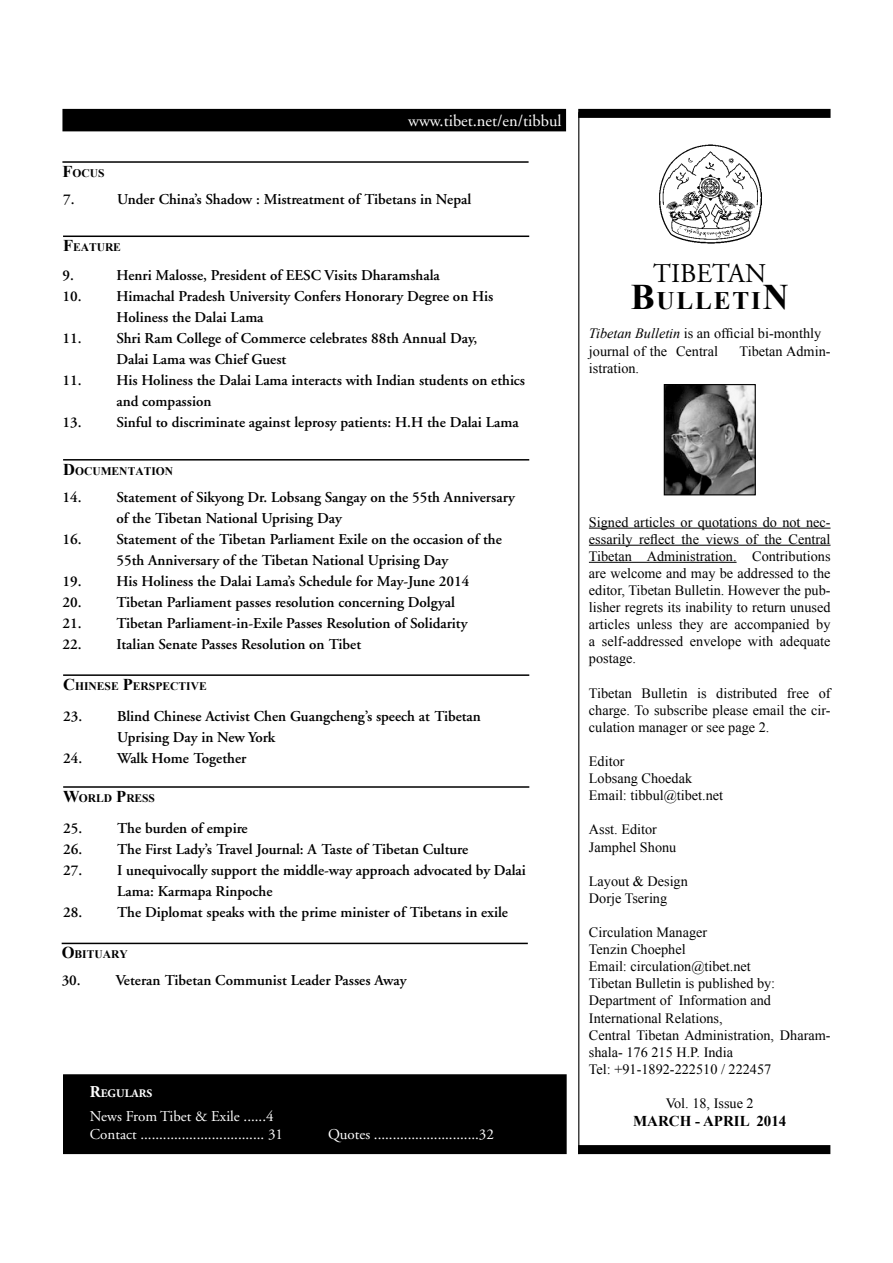
<style>
.page{position:relative;width:893px;height:1263px;background:#fff}
.page>*{position:absolute;margin:0;border:0;box-sizing:border-box;transform-origin:0 0}
.t1{font:27px "Adobe Garamond";color:#000}
.t2{font:700 25.2px "Times New Roman";letter-spacing:.07em;color:#000}
.t3{font:16.5px "Adobe Garamond";color:#fff}
.t4{font:600 15px/21px "Adobe Garamond";color:#000}
.t5{font:15px/18px "Adobe Garamond";color:#fff}
.t6{font:700 15px "Times New Roman";color:#000}
.t7{font:14.25px/17.1px "Times New Roman";color:#000}
.t8{font:700 11.55px "Times New Roman";color:#000}
.t9{font:700 11.55px "Adobe Garamond";color:#fff}
.s1{font-size:16.5px}
.s2{font-size:36px}
.s3{font-style:italic}
</style>
<div class="page">
<hr style="left:578px;top:112px;width:1px;height:1042px;background:#000">
<div style="left:578px;top:109px;width:252px;height:9px;background:#000"></div>
<div style="left:578px;top:1145px;width:252px;height:9px;background:#000"></div>
<hr style="left:589px;top:528px;width:241px;height:1px;background:#000">
<hr style="left:589px;top:545px;width:241px;height:1px;background:#000">
<hr style="left:589px;top:562px;width:148px;height:1px;background:#000">
<img style="left:659px;top:144px;width:102px;height:99px">
<img style="left:666px;top:386px;width:88px;height:107px">
<div style="left:664px;top:384px;width:92px;height:111px;border:1px solid #000"></div>
<div style="left:63px;top:110px;width:502px;height:21px;background:#000"></div>
<div style="left:62px;top:109px;width:504px;height:22px;border:2px solid #000"></div>
<div style="left:64px;top:1075px;width:502px;height:78px;background:#000"></div>
<div style="left:63px;top:1074px;width:504px;height:80px;border:2px solid #000"></div>
<hr style="left:62px;top:161px;width:467px;height:2px;background:#000">
<hr style="left:63px;top:236px;width:466px;height:1px;background:#000">
<hr style="left:63px;top:459px;width:466px;height:2px;background:#000">
<hr style="left:63px;top:674px;width:466px;height:2px;background:#000">
<hr style="left:63px;top:786px;width:466px;height:2px;background:#000">
<hr style="left:62px;top:943px;width:466px;height:1px;background:#000">
<p class="t8" style="left:62px;top:165px;width:44px"><span class="s1">F</span>OCUS</p>
<p class="t3" style="left:408px;top:112px;width:155px">www.tibet.net/en/tibbul</p>
<p class="t4" style="left:63px;top:189px;width:13px">7.</p>
<p class="t4" style="left:117px;top:189px;width:356px">Under China’s Shadow : Mistreatment of Tibetans in Nepal</p>
<p class="t8" style="left:63px;top:239px;width:59px"><span class="s1">F</span>EATURE</p>
<p class="t4" style="left:62px;top:265px;width:13px">9.</p>
<p class="t4" style="left:116px;top:265px;width:325px">Henri Malosse, President of EESC Visits Dharamshala</p>
<p class="t4" style="left:116px;top:286px;width:378px;text-indent:-54px">10. Himachal Pradesh University Confers Honorary Degree on His<br>Holiness the Dalai Lama</p>
<p class="t4" style="left:116px;top:328px;width:362px;text-indent:-54px">11. Shri Ram College of Commerce celebrates 88th Annual Day,<br>Dalai Lama was Chief Guest</p>
<p class="t4" style="left:116px;top:370px;width:410px;text-indent:-54px">11. His Holiness the Dalai Lama interacts with Indian students on ethics and compassion</p>
<p class="t4" style="left:62px;top:412px;width:458px">13. Sinful to discriminate against leprosy patients: H.H the Dalai Lama</p>
<p class="t8" style="left:63px;top:463px;width:111px"><span class="s1">D</span>OCUMENTATION</p>
<p class="t4" style="left:116px;top:487px;width:400px;text-indent:-54px">14. Statement of Sikyong Dr. Lobsang Sangay on the 55th Anniversary of the Tibetan National Uprising Day</p>
<p class="t4" style="left:62px;top:529px;width:441px;text-align:center">16. Statement of the Tibetan Parliament Exile on the occasion of the<br>55th Anniversary of the Tibetan National Uprising Day</p>
<p class="t4" style="left:62px;top:571px;width:408px">19. His Holiness the Dalai Lama’s Schedule for May-June 2014</p>
<p class="t4" style="left:62px;top:592px;width:394px">20. Tibetan Parliament passes resolution concerning Dolgyal</p>
<p class="t4" style="left:62px;top:613px;width:407px">21. Tibetan Parliament-in-Exile Passes Resolution of Solidarity</p>
<p class="t4" style="left:62px;top:634px;width:300px">22. Italian Senate Passes Resolution on Tibet</p>
<p class="t8" style="left:63px;top:678px;width:145px"><span class="s1">C</span>HINESE <span class="s1">P</span>ERSPECTIVE</p>
<p class="t4" style="left:117px;top:706px;width:365px;text-indent:-54px">23. Blind Chinese Activist Chen Guangcheng’s speech at Tibetan<br>Uprising Day in New York</p>
<p class="t4" style="left:63px;top:748px;width:185px">24. Walk Home Together</p>
<p class="t8" style="left:63px;top:790px;width:93px"><span class="s1">W</span>ORLD <span class="s1">P</span>RESS</p>
<p class="t4" style="left:63px;top:818px;width:186px">25. The burden of empire</p>
<p class="t4" style="left:63px;top:839px;width:407px">26. The First Lady’s Travel Journal: A Taste of Tibetan Culture</p>
<p class="t4" style="left:117px;top:860px;width:410px;text-indent:-54px">27. I unequivocally support the middle-way approach advocated by Dalai<br>Lama: Karmapa Rinpoche</p>
<p class="t4" style="left:63px;top:902px;width:446px">28. The Diplomat speaks with the prime minister of Tibetans in exile</p>
<p class="t8" style="left:62px;top:946px;width:68px"><span class="s1">O</span>BITUARY</p>
<p class="t4" style="left:62px;top:970px;width:346px">30. Veteran Tibetan Communist Leader Passes Away</p>
<p class="t9" style="left:90px;top:1087px;width:64px"><span class="s1">R</span>EGULARS</p>
<p class="t5" style="left:90px;top:1108px;width:195px">News From Tibet &amp; Exile ......4<br>Contact ................................. 31</p>
<p class="t5" style="left:328px;top:1126px;width:167px">Quotes ............................32</p>
<h1 class="t1" style="left:653px;top:259px;width:115px">TIBETAN</h1>
<h2 class="t2" style="left:631px;top:283px;width:159px"><span class="s2">B</span>ULLETI<span class="s2">N</span></h2>
<p class="t7" style="left:589px;top:325px;width:234px"><span class="s3">Tibetan Bulletin</span> is an official bi-monthly journal of the Central</p>
<p class="t7" style="left:740px;top:342px;width:92px">Tibetan Admin-</p>
<p class="t7" style="left:589px;top:359px;width:52px">istration.</p>
<p class="t7" style="left:589px;top:513px;width:243px;text-align:justify">Signed articles or quotations do not nec&shy;essarily reflect the views of the Central Tibetan Administration. Contributions are welcome and may be addressed to the editor, Tibetan Bulletin. However the pub&shy;lisher regrets its inability to return unused articles unless they are accompanied by a self-addressed envelope with adequate postage.</p>
<p class="t7" style="left:589px;top:684px;width:243px;text-align:justify">Tibetan Bulletin is distributed free of charge. To subscribe please email the cir&shy;culation manager or see page 2.</p>
<p class="t7" style="left:589px;top:752px;width:136px">Editor<br>Lobsang Choedak<br>Email: tibbul@tibet.net</p>
<p class="t7" style="left:589px;top:821px;width:89px">Asst. Editor<br>Jamphel Shonu</p>
<p class="t7" style="left:589px;top:872px;width:100px">Layout &amp; Design<br>Dorje Tsering</p>
<p class="t7" style="left:589px;top:923px;width:243px">Circulation Manager<br>Tenzin Choephel<br>Email: circulation@tibet.net<br>Tibetan Bulletin is published by:<br>Department of Information and<br>International Relations,<br>Central Tibetan Administration, Dharam&shy;shala- 176 215 H.P. India<br>Tel: +91-1892-222510 / 222457</p>
<p class="t7" style="left:666px;top:1094px;width:90px">Vol. 18, Issue 2</p>
<p class="t6" style="left:633px;top:1111px;width:155px">MARCH - APRIL 2014</p>
</div>
